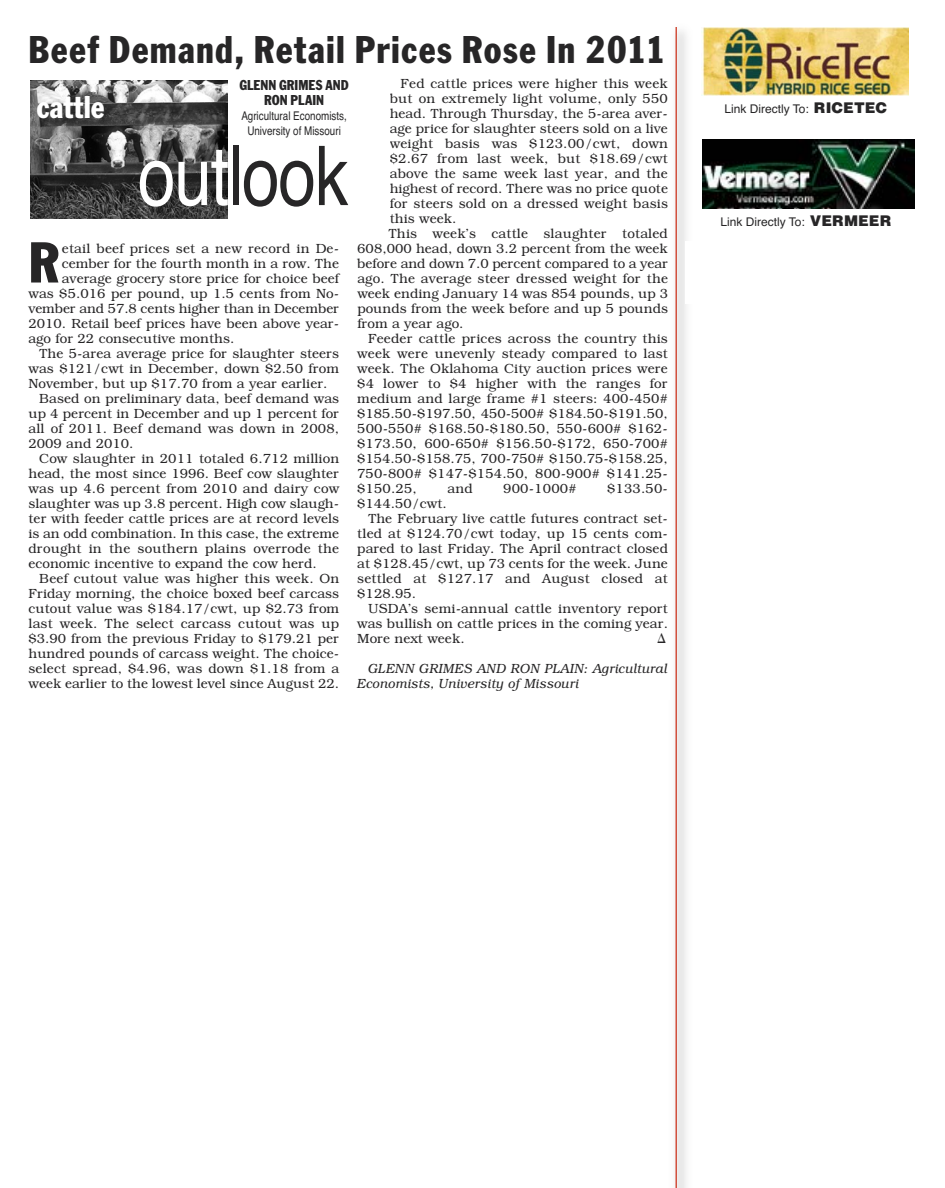
<style>
.page{position:relative;width:945px;height:1188px;background:#fff}
.page>*{position:absolute;margin:0;border:0;box-sizing:border-box;transform-origin:0 0}
.t1{font:condensed 82.5px "Helvetica";letter-spacing:-.015em;color:#272627}
.t2{font:condensed 60.45px "Franklin Got T";color:#272627}
.t3{font:condensed 40.5px "Franklin Got T";letter-spacing:.03em;color:#272627}
.t4{font:condensed 33px "Franklin Got T";color:#fff}
.t5{font:condensed 15px/15px "Franklin Got T";color:#272627;text-align:center}
.t6{font:300 13.5px "Bookman";color:#272627}
.t7{font:italic 300 13.5px/15px "Bookman";color:#272627}
.t8{font:12px "Helvetica";color:#272627}
.t9{font:condensed 12px/15px "Helvetica";color:#272627;text-align:center}
.s1{color:#fff}
.s2{font-weight:900;font-size:15px}
</style>
<div class="page">
<hr style="left:675px;top:27px;width:2px;height:1161px;background:#d2513e">
<img style="left:701px;top:27px;width:208px;height:69px">
<img style="left:703px;top:140px;width:211px;height:68px">
<img style="left:30px;top:80px;width:197px;height:139px">
<h3 class="t3" style="left:28px;top:25px;width:639px">Beef Demand, Retail Prices Rose In 2011</h3>
<h3 class="t4" style="left:36px;top:88px;width:70px">cattle</h3>
<p class="t5" style="left:240px;top:78px;width:111px">GLENN GRIMES AND<br>RON PLAIN</p>
<p class="t9" style="left:241px;top:109px;width:107px">Agricultural Economists,<br>University of Missouri</p>
<h1 class="t1" style="left:138px;top:128px;width:212px"><span class="s1">out</span>look</h1>
<h2 class="t2" style="left:28px;top:226px;width:33px">R</h2>
<p class="t6" style="left:62px;top:240px;width:279px">etail beef prices set a new record in De-</p>
<p class="t6" style="left:62px;top:255px;width:279px">cember for the fourth month in a row. The</p>
<p class="t6" style="left:62px;top:270px;width:279px">average grocery store price for choice beef</p>
<p class="t6" style="left:28px;top:285px;width:312px">was $5.016 per pound, up 1.5 cents from No-</p>
<p class="t6" style="left:28px;top:300px;width:312px">vember and 57.8 cents higher than in December</p>
<p class="t6" style="left:28px;top:315px;width:312px">2010. Retail beef prices have been above year-</p>
<p class="t6" style="left:28px;top:330px;width:208px">ago for 22 consecutive months.</p>
<p class="t6" style="left:39px;top:345px;width:301px">The 5-area average price for slaughter steers</p>
<p class="t6" style="left:28px;top:360px;width:312px">was $121/cwt in December, down $2.50 from</p>
<p class="t6" style="left:28px;top:375px;width:301px">November, but up $17.70 from a year earlier.</p>
<p class="t6" style="left:39px;top:390px;width:301px">Based on preliminary data, beef demand was</p>
<p class="t6" style="left:29px;top:405px;width:312px">up 4 percent in December and up 1 percent for</p>
<p class="t6" style="left:29px;top:420px;width:312px">all of 2011. Beef demand was down in 2008,</p>
<p class="t6" style="left:29px;top:435px;width:107px">2009 and 2010.</p>
<p class="t6" style="left:39px;top:450px;width:301px">Cow slaughter in 2011 totaled 6.712 million</p>
<p class="t6" style="left:29px;top:465px;width:312px">head, the most since 1996. Beef cow slaughter</p>
<p class="t6" style="left:29px;top:480px;width:312px">was up 4.6 percent from 2010 and dairy cow</p>
<p class="t6" style="left:29px;top:495px;width:312px">slaughter was up 3.8 percent. High cow slaugh-</p>
<p class="t6" style="left:29px;top:510px;width:312px">ter with feeder cattle prices are at record levels</p>
<p class="t6" style="left:28px;top:525px;width:312px">is an odd combination. In this case, the extreme</p>
<p class="t6" style="left:28px;top:540px;width:312px">drought in the southern plains overrode the</p>
<p class="t6" style="left:28px;top:555px;width:290px">economic incentive to expand the cow herd.</p>
<p class="t6" style="left:39px;top:570px;width:301px">Beef cutout value was higher this week. On</p>
<p class="t6" style="left:29px;top:585px;width:312px">Friday morning, the choice boxed beef carcass</p>
<p class="t6" style="left:29px;top:600px;width:312px">cutout value was $184.17/cwt, up $2.73 from</p>
<p class="t6" style="left:29px;top:615px;width:312px">last week. The select carcass cutout was up</p>
<p class="t6" style="left:28px;top:630px;width:312px">$3.90 from the previous Friday to $179.21 per</p>
<p class="t6" style="left:28px;top:645px;width:312px">hundred pounds of carcass weight. The choice-</p>
<p class="t6" style="left:28px;top:660px;width:312px">select spread, $4.96, was down $1.18 from a</p>
<p class="t6" style="left:28px;top:675px;width:312px">week earlier to the lowest level since August 22.</p>
<p class="t6" style="left:401px;top:75px;width:269px">Fed cattle prices were higher this week</p>
<p class="t6" style="left:390px;top:90px;width:280px">but on extremely light volume, only 550</p>
<p class="t6" style="left:390px;top:105px;width:280px">head. Through Thursday, the 5-area aver-</p>
<p class="t6" style="left:390px;top:120px;width:280px">age price for slaughter steers sold on a live</p>
<p class="t6" style="left:390px;top:135px;width:280px">weight basis was $123.00/cwt, down</p>
<p class="t6" style="left:390px;top:150px;width:280px">$2.67 from last week, but $18.69/cwt</p>
<p class="t6" style="left:390px;top:165px;width:280px">above the same week last year, and the</p>
<p class="t6" style="left:390px;top:180px;width:280px">highest of record. There was no price quote</p>
<p class="t6" style="left:390px;top:195px;width:280px">for steers sold on a dressed weight basis</p>
<p class="t6" style="left:390px;top:210px;width:68px">this week.</p>
<p class="t6" style="left:388px;top:225px;width:281px">This week’s cattle slaughter totaled</p>
<p class="t6" style="left:357px;top:240px;width:312px">608,000 head, down 3.2 percent from the week</p>
<p class="t6" style="left:357px;top:255px;width:312px">before and down 7.0 percent compared to a year</p>
<p class="t6" style="left:357px;top:270px;width:312px">ago. The average steer dressed weight for the</p>
<p class="t6" style="left:357px;top:285px;width:312px">week ending January 14 was 854 pounds, up 3</p>
<p class="t6" style="left:357px;top:300px;width:312px">pounds from the week before and up 5 pounds</p>
<p class="t6" style="left:357px;top:315px;width:108px">from a year ago.</p>
<p class="t6" style="left:368px;top:330px;width:301px">Feeder cattle prices across the country this</p>
<p class="t6" style="left:357px;top:345px;width:312px">week were unevenly steady compared to last</p>
<p class="t6" style="left:357px;top:360px;width:312px">week. The Oklahoma City auction prices were</p>
<p class="t6" style="left:357px;top:375px;width:312px">$4 lower to $4 higher with the ranges for</p>
<p class="t6" style="left:357px;top:390px;width:312px">medium and large frame #1 steers: 400-450#</p>
<p class="t6" style="left:357px;top:405px;width:312px">$185.50-$197.50, 450-500# $184.50-$191.50,</p>
<p class="t6" style="left:357px;top:420px;width:312px">500-550# $168.50-$180.50, 550-600# $162-</p>
<p class="t6" style="left:357px;top:435px;width:312px">$173.50, 600-650# $156.50-$172, 650-700#</p>
<p class="t6" style="left:357px;top:450px;width:312px">$154.50-$158.75, 700-750# $150.75-$158.25,</p>
<p class="t6" style="left:357px;top:465px;width:312px">750-800# $147-$154.50, 800-900# $141.25-</p>
<p class="t6" style="left:357px;top:480px;width:61px">$150.25,</p>
<p class="t6" style="left:447px;top:480px;width:27px">and</p>
<p class="t6" style="left:503px;top:480px;width:75px">900-1000#</p>
<p class="t6" style="left:607px;top:480px;width:62px">$133.50-</p>
<p class="t6" style="left:357px;top:495px;width:91px">$144.50/cwt.</p>
<p class="t6" style="left:368px;top:510px;width:301px">The February live cattle futures contract set-</p>
<p class="t6" style="left:357px;top:525px;width:312px">tled at $124.70/cwt today, up 15 cents com-</p>
<p class="t6" style="left:357px;top:540px;width:312px">pared to last Friday. The April contract closed</p>
<p class="t6" style="left:357px;top:555px;width:312px">at $128.45/cwt, up 73 cents for the week. June</p>
<p class="t6" style="left:357px;top:570px;width:312px">settled at $127.17 and August closed at</p>
<p class="t6" style="left:357px;top:585px;width:60px">$128.95.</p>
<p class="t6" style="left:368px;top:600px;width:301px">USDA’s semi-annual cattle inventory report</p>
<p class="t6" style="left:357px;top:615px;width:312px">was bullish on cattle prices in the coming year.</p>
<p class="t6" style="left:357px;top:630px;width:109px">More next week.</p>
<p class="t6" style="left:657px;top:630px;width:10px">∆</p>
<p class="t7" style="left:357px;top:661px;width:312px;text-indent:11px">GLENN GRIMES AND RON PLAIN: Agricultural<br>Economists, University of Missouri</p>
<p class="t8" style="left:725px;top:102px;width:164px">Link Directly To: <span class="s2">RICETEC</span></p>
<p class="t8" style="left:720px;top:214px;width:173px">Link Directly To: <span class="s2">VERMEER</span></p>
</div>
